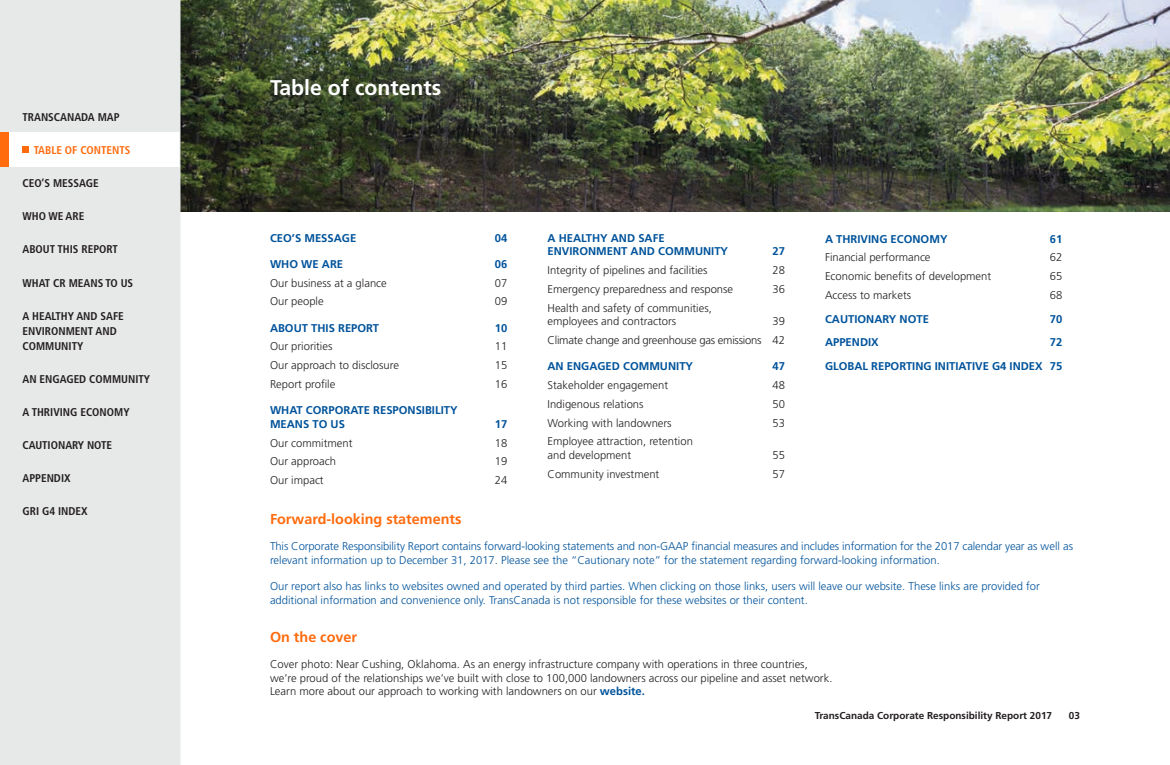
<style>
.page{position:relative;width:1170px;height:765px;background:#fff}
.page>*{position:absolute;margin:0;border:0;box-sizing:border-box;transform-origin:0 0}
.t1{font:700 21.25px "Frutiger";color:#fff}
.t2{font:700 14.38px "Frutiger";color:#ff6b0d}
.t3{font:300 11.25px/13.8px "Frutiger";color:#231f20}
.t4{font:300 11.25px/13.8px "Frutiger";color:#00539b}
.t5{font:700 11.25px/13.8px "Frutiger";color:#00539b}
.t6{font:700 condensed 11.25px/15px "Frutiger";color:#231f20}
.t7{font:300 11.25px/18.8px "Frutiger";letter-spacing:-.02em;color:#231f20;text-align:right}
.t8{font:700 condensed 11.25px "Frutiger";color:#ff6b0d}
.t9{font:700 10px "Frutiger";color:#231f20}
.s1{font-weight:700;color:#00539b}
</style>
<div class="page">
<div style="left:0;top:0;width:180px;height:765px;background:#e7e8e8"></div>
<img style="left:181px;top:0;width:989px;height:212px">
<div style="left:0;top:132px;width:180px;height:36px;background:#fff"></div>
<div style="left:0;top:132px;width:9px;height:36px;background:#ff6b0d"></div>
<div style="left:22px;top:147px;width:7px;height:6px;background:#ff6b0d"></div>
<hr style="left:180px;top:0;width:1px;height:765px;background:#e7e8e8">
<p class="t6" style="left:22px;top:110px;width:99px">TRANSCANADA MAP</p>
<p class="t8" style="left:34px;top:143px;width:98px">TABLE OF CONTENTS</p>
<p class="t6" style="left:22px;top:176px;width:78px">CEO’S MESSAGE</p>
<p class="t6" style="left:22px;top:209px;width:63px">WHO WE ARE</p>
<p class="t6" style="left:22px;top:242px;width:97px">ABOUT THIS REPORT</p>
<p class="t6" style="left:22px;top:275px;width:112px">WHAT CR MEANS TO US</p>
<p class="t6" style="left:22px;top:308px;width:103px">A HEALTHY AND SAFE<br>ENVIRONMENT AND<br>COMMUNITY</p>
<p class="t6" style="left:22px;top:371px;width:129px">AN ENGAGED COMMUNITY</p>
<p class="t6" style="left:22px;top:405px;width:109px">A THRIVING ECONOMY</p>
<p class="t6" style="left:22px;top:438px;width:91px">CAUTIONARY NOTE</p>
<p class="t6" style="left:22px;top:471px;width:50px">APPENDIX</p>
<p class="t6" style="left:22px;top:504px;width:67px">GRI G4 INDEX</p>
<h1 class="t1" style="left:270px;top:75px;width:173px">Table of contents</h1>
<p class="t5" style="left:270px;top:231px;width:88px">CEO’S MESSAGE</p>
<p class="t5" style="left:495px;top:231px;width:14px">04</p>
<p class="t5" style="left:270px;top:257px;width:75px">WHO WE ARE</p>
<p class="t5" style="left:495px;top:257px;width:14px">06</p>
<p class="t3" style="left:270px;top:276px;width:118px">Our business at a glance</p>
<p class="t3" style="left:495px;top:276px;width:14px">07</p>
<p class="t3" style="left:270px;top:295px;width:55px">Our people</p>
<p class="t3" style="left:495px;top:295px;width:14px">09</p>
<p class="t5" style="left:270px;top:321px;width:111px">ABOUT THIS REPORT</p>
<p class="t5" style="left:495px;top:321px;width:14px">10</p>
<p class="t3" style="left:270px;top:340px;width:64px">Our priorities</p>
<p class="t3" style="left:495px;top:340px;width:14px">11</p>
<p class="t3" style="left:270px;top:359px;width:130px">Our approach to disclosure</p>
<p class="t3" style="left:495px;top:359px;width:14px">15</p>
<p class="t3" style="left:270px;top:377px;width:67px">Report profile</p>
<p class="t3" style="left:495px;top:377px;width:14px">16</p>
<p class="t5" style="left:270px;top:403px;width:189px">WHAT CORPORATE RESPONSIBILITY<br>MEANS TO US</p>
<p class="t5" style="left:495px;top:417px;width:14px">17</p>
<p class="t3" style="left:270px;top:436px;width:84px">Our commitment</p>
<p class="t3" style="left:495px;top:436px;width:14px">18</p>
<p class="t3" style="left:270px;top:455px;width:68px">Our approach</p>
<p class="t3" style="left:495px;top:455px;width:14px">19</p>
<p class="t3" style="left:270px;top:474px;width:55px">Our impact</p>
<p class="t3" style="left:495px;top:474px;width:14px">24</p>
<p class="t5" style="left:548px;top:231px;width:182px">A HEALTHY AND SAFE<br>ENVIRONMENT AND COMMUNITY</p>
<p class="t5" style="left:772px;top:245px;width:14px">27</p>
<p class="t3" style="left:548px;top:264px;width:161px">Integrity of pipelines and facilities</p>
<p class="t3" style="left:772px;top:264px;width:14px">28</p>
<p class="t3" style="left:548px;top:282px;width:187px">Emergency preparedness and response</p>
<p class="t3" style="left:772px;top:282px;width:14px">36</p>
<p class="t3" style="left:548px;top:301px;width:166px">Health and safety of communities, employees and contractors</p>
<p class="t7" style="left:548px;top:312px;width:239px">39<br>Climate change and greenhouse gas emissions 42</p>
<p class="t5" style="left:548px;top:360px;width:147px">AN ENGAGED COMMUNITY</p>
<p class="t5" style="left:772px;top:360px;width:14px">47</p>
<p class="t3" style="left:548px;top:379px;width:122px">Stakeholder engagement</p>
<p class="t3" style="left:772px;top:379px;width:14px">48</p>
<p class="t3" style="left:548px;top:397px;width:98px">Indigenous relations</p>
<p class="t3" style="left:772px;top:397px;width:14px">50</p>
<p class="t3" style="left:548px;top:416px;width:126px">Working with landowners</p>
<p class="t3" style="left:772px;top:416px;width:14px">53</p>
<p class="t3" style="left:548px;top:435px;width:147px">Employee attraction, retention and development</p>
<p class="t3" style="left:772px;top:449px;width:14px">55</p>
<p class="t3" style="left:548px;top:467px;width:113px">Community investment</p>
<p class="t3" style="left:772px;top:467px;width:14px">57</p>
<p class="t5" style="left:825px;top:232px;width:124px">A THRIVING ECONOMY</p>
<p class="t5" style="left:1050px;top:232px;width:14px">61</p>
<p class="t3" style="left:825px;top:251px;width:107px">Financial performance</p>
<p class="t3" style="left:1050px;top:251px;width:14px">62</p>
<p class="t3" style="left:825px;top:270px;width:168px">Economic benefits of development</p>
<p class="t3" style="left:1050px;top:270px;width:14px">65</p>
<p class="t3" style="left:825px;top:288px;width:88px">Access to markets</p>
<p class="t3" style="left:1050px;top:288px;width:14px">68</p>
<p class="t5" style="left:825px;top:312px;width:105px">CAUTIONARY NOTE</p>
<p class="t5" style="left:1050px;top:312px;width:14px">70</p>
<p class="t5" style="left:825px;top:336px;width:55px">APPENDIX</p>
<p class="t5" style="left:825px;top:331px;width:239px;line-height:23.8px;text-align:right">72<br>GLOBAL REPORTING INITIATIVE G4 INDEX 75</p>
<p class="t2" style="left:270px;top:511px;width:193px">Forward-looking statements</p>
<p class="t4" style="left:270px;top:540px;width:805px">This Corporate Responsibility Report contains forward-looking statements and non-GAAP financial measures and includes information for the 2017 calendar year as well as relevant information up to December 31, 2017. Please see the “Cautionary note” for the statement regarding forward-looking information.</p>
<p class="t4" style="left:270px;top:580px;width:771px">Our report also has links to websites owned and operated by third parties. When clicking on those links, users will leave our website. These links are provided for additional information and convenience only. TransCanada is not responsible for these websites or their content.</p>
<p class="t2" style="left:270px;top:628px;width:89px">On the cover</p>
<p class="t3" style="left:270px;top:657px;width:564px">Cover photo: Near Cushing, Oklahoma. As an energy infrastructure company with operations in three countries, we’re proud of the relationships we’ve built with close to 100,000 landowners across our pipeline and asset network.<br>Learn more about our approach to working with landowners on our <span class="s1">website.</span></p>
<p class="t9" style="left:815px;top:709px;width:239px">TransCanada Corporate Responsibility Report 2017</p>
<p class="t9" style="left:1069px;top:709px;width:13px">03</p>
</div>
